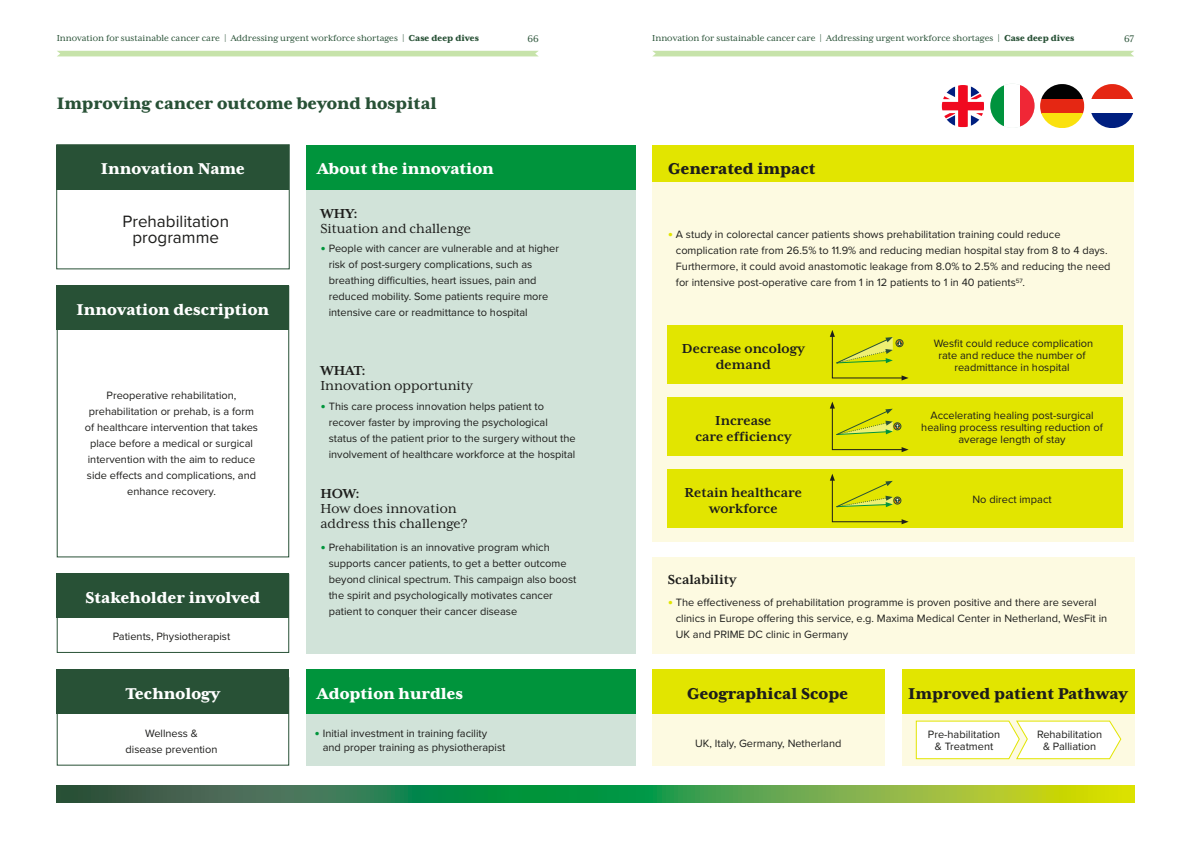
<style>
.page{position:relative;width:1191px;height:842px;background:#fff}
.page>*{position:absolute;margin:0;border:0;box-sizing:border-box;transform-origin:0 0}
.t1{font:800 19px "Mrs Eaves XL Serif OT";color:#285136}
.t2{font:800 18px "Mrs Eaves XL Serif OT";color:#fff}
.t3{font:800 18px "Mrs Eaves XL Serif OT";color:#1d1d1b}
.t4{font:17px/16px "Proxima Nova";color:#1d1d1b;text-align:center}
.t5{font:700 15px/16px "Mrs Eaves XL Serif OT";color:#1d1d1b;text-align:center}
.t6{font:15px/15px "Mrs Eaves XL Serif OT";color:#1d1d1b}
.t7{font:11px/16px "Proxima Nova";color:#1d1d1b;text-align:center}
.t8{font:11px "Mrs Eaves XL Serif OT";color:#285136}
.t9{font:10px "Mrs Eaves XL Serif OT";color:#285136}
.s1{font-weight:800}
.s2{font-family:"Calibri";color:#00953b}
.s3{font-family:"Calibri";color:#e2e500}
</style>
<div class="page">
<div style="left:652px;top:708px;width:232px;height:57px;background:#fdfae1"></div>
<div style="left:901px;top:708px;width:233px;height:57px;background:#fdfae1"></div>
<div style="left:306px;top:709px;width:330px;height:56px;background:#d1e3d9"></div>
<div style="left:306px;top:181px;width:330px;height:472px;background:#d1e3d9"></div>
<svg style="left:57px;top:785px;width:1077px;height:17px;background:#529642"></svg>
<div style="left:652px;top:557px;width:482px;height:96px;background:#fdfae1"></div>
<div style="left:56px;top:144px;width:234px;height:125px;border:1px solid #285136"></div>
<div style="left:57px;top:574px;width:232px;height:79px;border:1px solid #285136"></div>
<div style="left:57px;top:51px;width:481px;height:5px;background:#c7e3aa"></div>
<div style="left:653px;top:51px;width:481px;height:5px;background:#c7e3aa"></div>
<div style="left:306px;top:145px;width:330px;height:44px;background:#00943c"></div>
<div style="left:57px;top:145px;width:232px;height:44px;background:#285136"></div>
<div style="left:57px;top:574px;width:232px;height:44px;background:#285136"></div>
<div style="left:57px;top:669px;width:232px;height:45px;background:#285136"></div>
<div style="left:306px;top:669px;width:330px;height:45px;background:#00943c"></div>
<div style="left:652px;top:145px;width:482px;height:44px;background:#e2e500"></div>
<div style="left:652px;top:669px;width:232px;height:45px;background:#e2e500"></div>
<div style="left:901px;top:669px;width:233px;height:45px;background:#e2e500"></div>
<svg style="left:915px;top:720px;width:207px;height:40px;background:#fcfceb"></svg>
<div style="left:652px;top:182px;width:482px;height:359px;background:#fdfae1"></div>
<div style="left:901px;top:469px;width:221px;height:59px;background:#e2e500"></div>
<div style="left:901px;top:397px;width:221px;height:59px;background:#e2e500"></div>
<div style="left:901px;top:325px;width:221px;height:59px;background:#e2e500"></div>
<div style="left:668px;top:397px;width:239px;height:59px;background:#e2e500"></div>
<div style="left:668px;top:469px;width:239px;height:59px;background:#e2e500"></div>
<div style="left:668px;top:325px;width:239px;height:59px;background:#e2e500"></div>
<svg style="left:829px;top:402px;width:79px;height:50px"></svg>
<svg style="left:829px;top:474px;width:79px;height:50px"></svg>
<div style="left:57px;top:286px;width:232px;height:271px;border:1px solid #285136"></div>
<div style="left:57px;top:286px;width:232px;height:44px;background:#285136"></div>
<svg style="left:942px;top:85px;width:42px;height:42px"></svg>
<svg style="left:990px;top:85px;width:14px;height:41px"></svg>
<svg style="left:1020px;top:85px;width:14px;height:42px"></svg>
<svg style="left:1041px;top:84px;width:42px;height:15px"></svg>
<div style="left:1040px;top:99px;width:44px;height:14px;background:#e52713"></div>
<svg style="left:1041px;top:113px;width:42px;height:15px"></svg>
<svg style="left:1091px;top:84px;width:42px;height:15px"></svg>
<svg style="left:1091px;top:113px;width:42px;height:15px"></svg>
<svg style="left:829px;top:330px;width:79px;height:50px"></svg>
<p class="t9" style="left:57px;top:33px;width:424px">Innovation for sustainable cancer care | Addressing urgent workforce shortages | <span class="s1">Case deep dives</span></p>
<p class="t8" style="left:527px;top:33px;width:13px">66</p>
<p class="t9" style="left:652px;top:33px;width:424px">Innovation for sustainable cancer care | Addressing urgent workforce shortages | <span class="s1">Case deep dives</span></p>
<p class="t8" style="left:1124px;top:33px;width:12px">67</p>
<h1 class="t1" style="left:57px;top:93px;width:381px">Improving cancer outcome beyond hospital</h1>
<h2 class="t2" style="left:101px;top:159px;width:145px">Innovation Name</h2>
<h2 class="t2" style="left:317px;top:159px;width:178px">About the innovation</h2>
<h3 class="t4" style="left:122px;top:213px;width:108px">Prehabilitation programme</h3>
<h2 class="t2" style="left:77px;top:299px;width:194px">Innovation description</h2>
<p class="t7" style="left:85px;top:386px;width:175px">Preoperative rehabilitation, prehabilitation or prehab, is a form of healthcare intervention that takes place before a medical or surgical intervention with the aim to reduce side effects and complications, and enhance recovery.</p>
<h2 class="t2" style="left:85px;top:587px;width:176px">Stakeholder involved</h2>
<p class="t7" style="left:113px;top:628px;width:119px">Patients, Physiotherapist</p>
<h3 class="t5" style="left:320px;top:206px;width:39px">WHY:</h3>
<h3 class="t6" style="left:320px;top:221px;width:152px">Situation and challenge</h3>
<p class="t7" style="left:329px;top:240px;width:232px;text-align:left;text-indent:-8px"><span class="s2">•</span> People with cancer are vulnerable and at higher risk of post-surgery complications, such as breathing difficulties, heart issues, pain and reduced mobility. Some patients require more intensive care or readmittance to hospital</p>
<h3 class="t5" style="left:320px;top:363px;width:47px">WHAT:</h3>
<h3 class="t6" style="left:320px;top:378px;width:154px">Innovation opportunity</h3>
<p class="t7" style="left:329px;top:397px;width:248px;text-align:left;text-indent:-8px"><span class="s2">•</span> This care process innovation helps patient to recover faster by improving the psychological status of the patient prior to the surgery without the involvement of healthcare workforce at the hospital</p>
<h3 class="t5" style="left:320px;top:486px;width:41px">HOW:</h3>
<h3 class="t6" style="left:320px;top:501px;width:149px">How does innovation address this challenge?</h3>
<p class="t7" style="left:329px;top:539px;width:249px;text-align:left;text-indent:-8px"><span class="s2">•</span> Prehabilitation is an innovative program which supports cancer patients, to get a better outcome beyond clinical spectrum. This campaign also boost the spirit and psychologically motivates cancer patient to conquer their cancer disease</p>
<h2 class="t2" style="left:126px;top:683px;width:96px">Technology</h2>
<h2 class="t2" style="left:317px;top:683px;width:148px">Adoption hurdles</h2>
<p class="t7" style="left:126px;top:725px;width:93px">Wellness &amp; disease prevention</p>
<p class="t7" style="left:323px;top:725px;width:184px;line-height:14px;text-align:left;text-indent:-8px"><span class="s2">•</span> Initial investment in training facility and proper training as physiotherapist</p>
<h2 class="t3" style="left:668px;top:159px;width:149px">Generated impact</h2>
<p class="t7" style="left:676px;top:226px;width:436px;text-align:left;text-indent:-8px"><span class="s3">•</span> A study in colorectal cancer patients shows prehabilitation training could reduce complication rate from 26.5% to 11.9% and reducing median hospital stay from 8 to 4 days.<br>Furthermore, it could avoid anastomotic leakage from 8.0% to 2.5% and reducing the need for intensive post-operative care from 1 in 12 patients to 1 in 40 patients<sup>57</sup>.</p>
<h3 class="t5" style="left:682px;top:340px;width:124px">Decrease oncology demand</h3>
<h3 class="t5" style="left:695px;top:412px;width:98px">Increase<br>care efficiency</h3>
<h3 class="t5" style="left:684px;top:485px;width:119px">Retain healthcare workforce</h3>
<h3 class="t5" style="left:668px;top:572px;width:70px">Scalability</h3>
<p class="t7" style="left:933px;top:336px;width:161px;line-height:12px">Wesfit could reduce complication rate and reduce the number of readmittance in hospital</p>
<p class="t7" style="left:921px;top:409px;width:183px;line-height:12px">Accelerating healing post-surgical healing process resulting reduction of average length of stay</p>
<p class="t7" style="left:972px;top:491px;width:81px">No direct impact</p>
<p class="t7" style="left:676px;top:594px;width:433px;text-align:left;text-indent:-8px"><span class="s3">•</span> The effectiveness of prehabilitation programme is proven positive and there are several clinics in Europe offering this service, e.g. Maxima Medical Center in Netherland, WesFit in<br>UK and PRIME DC clinic in Germany</p>
<h2 class="t3" style="left:687px;top:683px;width:163px">Geographical Scope</h2>
<h2 class="t3" style="left:908px;top:683px;width:221px">Improved patient Pathway</h2>
<p class="t7" style="left:695px;top:734px;width:148px">UK, Italy, Germany, Netherland</p>
<p class="t7" style="left:928px;top:728px;width:74px;line-height:12px">Pre-habilitation &amp; Treatment</p>
<p class="t7" style="left:1037px;top:728px;width:67px;line-height:12px">Rehabilitation &amp; Palliation</p>
</div>
